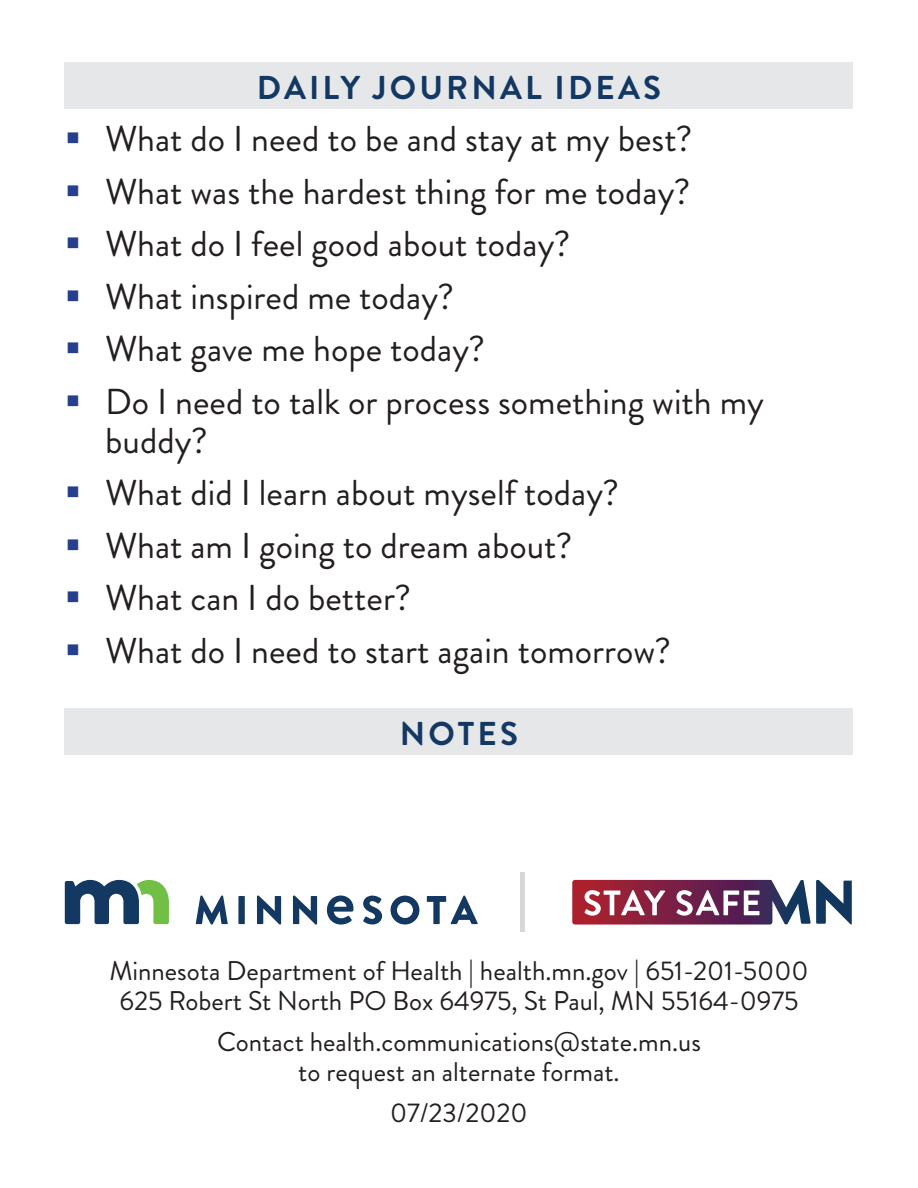
<style>
.page{position:relative;width:918px;height:1188px;background:#fff}
.page>*{position:absolute;margin:0;border:0;box-sizing:border-box;transform-origin:0 0}
.t1{font:36px/39px "Brandon Grotesque";color:#231f20}
.Heading2{font:700 33px "Brandon Grotesque";letter-spacing:.095em;color:#133863}
.contact_info{font:27px/30px "Brandon Grotesque";color:#231f20;text-align:center}
</style>
<div class="page">
<div style="left:65px;top:62px;width:788px;height:47px;background:#e6e7e9"></div>
<div style="left:65px;top:709px;width:788px;height:46px;background:#e6e7e9"></div>
<svg style="left:65px;top:880px;width:104px;height:44px"></svg>
<svg style="left:196px;top:896px;width:32px;height:29px"></svg>
<div style="left:238px;top:896px;width:7px;height:28px;background:#133963"></div>
<svg style="left:257px;top:896px;width:24px;height:29px"></svg>
<svg style="left:293px;top:896px;width:24px;height:29px"></svg>
<svg style="left:363px;top:896px;width:19px;height:29px"></svg>
<svg style="left:391px;top:896px;width:28px;height:29px"></svg>
<svg style="left:427px;top:896px;width:51px;height:28px"></svg>
<svg style="left:327px;top:896px;width:26px;height:29px"></svg>
<svg style="left:572px;top:880px;width:280px;height:45px"></svg>
<hr style="left:521px;top:872px;width:4px;height:60px;background:#d9d7d5">
<h2 class="Heading2" style="left:257px;top:64px;width:406px">DAILY JOURNAL IDEAS</h2>
<p class="t1" style="left:105px;top:120px;width:589px">What do I need to be and stay at my best?</p>
<p class="t1" style="left:105px;top:172px;width:587px">What was the hardest thing for me today?</p>
<p class="t1" style="left:105px;top:225px;width:467px">What do I feel good about today?</p>
<p class="t1" style="left:105px;top:277px;width:350px">What inspired me today?</p>
<p class="t1" style="left:105px;top:330px;width:381px">What gave me hope today?</p>
<p class="t1" style="left:105px;top:382px;width:660px">Do I need to talk or process something with my buddy?</p>
<p class="t1" style="left:105px;top:474px;width:515px">What did I learn about myself today?</p>
<p class="t1" style="left:105px;top:526px;width:469px">What am I going to dream about?</p>
<p class="t1" style="left:105px;top:579px;width:307px">What can I do better?</p>
<p class="t1" style="left:105px;top:631px;width:567px">What do I need to start again tomorrow?</p>
<h2 class="Heading2" style="left:400px;top:711px;width:120px">NOTES</h2>
<p class="contact_info" style="left:110px;top:956px;width:700px">Minnesota Department of Health | health.mn.gov | 651-201-5000<br>625 Robert St North PO Box 64975, St Paul, MN 55164-0975</p>
<p class="contact_info" style="left:217px;top:1027px;width:485px">Contact health.communications@state.mn.us to request an alternate format.</p>
<p class="contact_info" style="left:390px;top:1098px;width:139px">07/23/2020</p>
</div>
